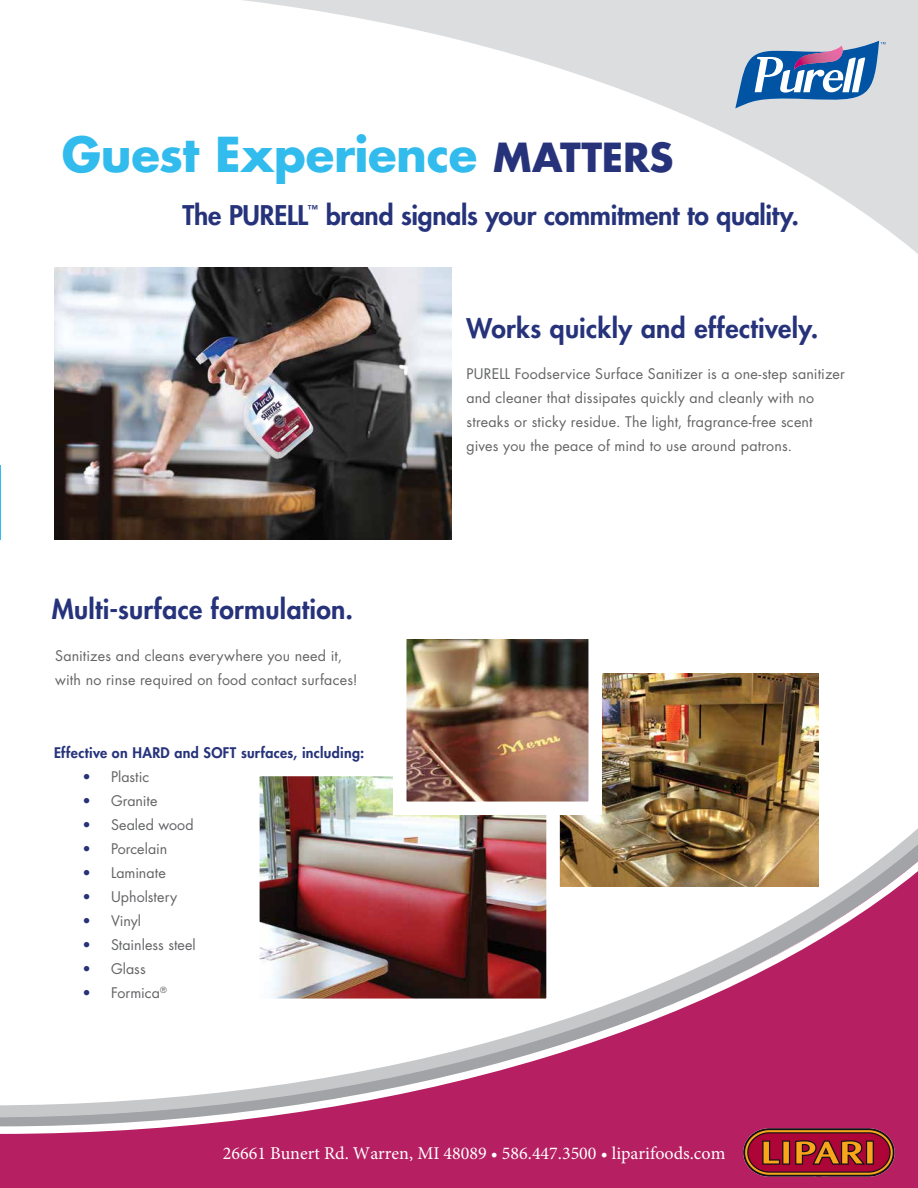
<style>
.page{position:relative;width:918px;height:1188px;background:#fff}
.page>*{position:absolute;margin:0;border:0;box-sizing:border-box;transform-origin:0 0}
.t1{font:700 46.8px "Futura Std";letter-spacing:-.005em;color:#32bbed}
.t2{font:800 26.4px "Futura Std";letter-spacing:.005em;color:#26337b}
.t3{font:18px "Minion Pro";color:#fff}
.t4{font:14.25px/24px "Futura Std";letter-spacing:.01em;color:#636466}
.t5{font:800 14.25px "Futura Std";letter-spacing:.025em;color:#26337b}
.t6{font:800 10.5px "Futura Std";color:#26337b}
.s1{font-size:39px;color:#26337b}
.s2{color:#26337b}
</style>
<div class="page">
<img style="left:602px;top:674px;width:217px;height:98px">
<hr style="left:0;top:465px;width:1px;height:75px;background:#32bbed">
<svg style="left:243px;top:0;width:675px;height:254px"></svg>
<img style="left:54px;top:267px;width:397px;height:273px">
<img style="left:408px;top:641px;width:179px;height:131px">
<div style="left:393px;top:626px;width:209px;height:189px;border:14px solid #fff"></div>
<div style="left:0;top:1138px;width:918px;height:50px;background:#b61f61"></div>
<img style="left:259px;top:772px;width:560px;height:26px">
<img style="left:0;top:798px;width:918px;height:340px">
<svg style="left:735px;top:41px;width:150px;height:67px;background:#81a0c5"></svg>
<img style="left:743px;top:1127px;width:153px;height:51px">
<h1 class="t1" style="left:62px;top:124px;width:613px">Guest Experience <span class="s1">MATTERS</span></h1>
<h2 class="t2" style="left:182px;top:198px;width:127px">The PURELL</h2>
<p class="t6" style="left:308px;top:202px;width:12px">™</p>
<h2 class="t2" style="left:326px;top:198px;width:475px">brand signals your commitment to quality.</h2>
<h2 class="t2" style="left:467px;top:312px;width:353px">Works quickly and effectively.</h2>
<h2 class="t2" style="left:52px;top:592px;width:303px">Multi-surface formulation.</h2>
<p class="t4" style="left:55px;top:644px;width:304px">Sanitizes and cleans everywhere you need it, with no rinse required on food contact surfaces!</p>
<p class="t5" style="left:54px;top:744px;width:312px">Effective on HARD and SOFT surfaces, including:</p>
<p class="t4" style="left:82px;top:765px;width:68px"><span class="s2">•</span> Plastic</p>
<p class="t4" style="left:82px;top:789px;width:77px"><span class="s2">•</span> Granite</p>
<p class="t4" style="left:82px;top:813px;width:113px"><span class="s2">•</span> Sealed wood</p>
<p class="t4" style="left:82px;top:837px;width:86px"><span class="s2">•</span> Porcelain</p>
<p class="t4" style="left:82px;top:861px;width:85px"><span class="s2">•</span> Laminate</p>
<p class="t4" style="left:82px;top:885px;width:96px"><span class="s2">•</span> Upholstery</p>
<p class="t4" style="left:82px;top:909px;width:60px"><span class="s2">•</span> Vinyl</p>
<p class="t4" style="left:82px;top:933px;width:115px"><span class="s2">•</span> Stainless steel</p>
<p class="t4" style="left:82px;top:957px;width:65px"><span class="s2">•</span> Glass</p>
<p class="t4" style="left:82px;top:981px;width:86px"><span class="s2">•</span> Formica<sup>®</sup></p>
<p class="t4" style="left:467px;top:362px;width:380px">PURELL Foodservice Surface Sanitizer is a one-step sanitizer and cleaner that dissipates quickly and cleanly with no streaks or sticky residue. The light, fragrance-free scent gives you the peace of mind to use around patrons.</p>
<p class="t3" style="left:223px;top:1142px;width:504px">26661 Bunert Rd. Warren, MI 48089 • 586.447.3500 • liparifoods.com</p>
</div>
